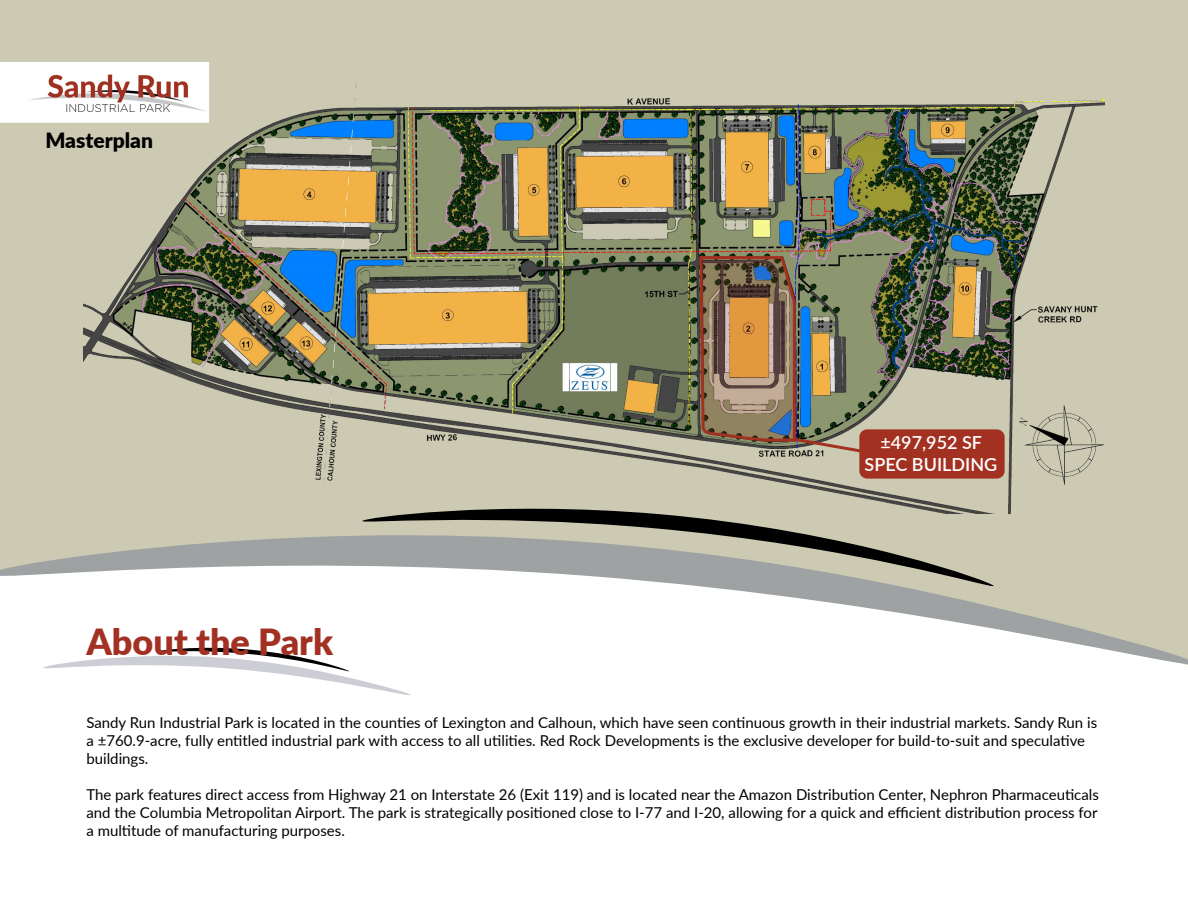
<style>
.page{position:relative;width:1188px;height:918px;background:#fff}
.page>*{position:absolute;margin:0;border:0;box-sizing:border-box;transform-origin:0 0}
.t1{font:900 36px "Lato";color:#a33123}
.t2{font:900 21px "Lato";color:#000}
.t3{font:600 18px/21.6px "Lato";color:#fff;text-align:center}
.t4{font:15px/18px "Lato";color:#000}
</style>
<div class="page">
<div style="left:0;top:0;width:1188px;height:529px;background:#cccab3"></div>
<svg style="left:0;top:529px;width:1188px;height:136px"></svg>
<svg style="left:362px;top:514px;width:632px;height:75px;background:#a8a99f"></svg>
<img style="left:84px;top:83px;width:1020px;height:431px">
<svg style="left:0;top:62px;width:209px;height:61px"></svg>
<svg style="left:43px;top:645px;width:368px;height:50px"></svg>
<svg style="left:698px;top:255px;width:175px;height:201px;background:#8a7e64"></svg>
<div style="left:859px;top:429px;width:146px;height:50px;background:#a33122;border-radius:8px"></div>
<h2 class="t2" style="left:45px;top:124px;width:109px">Masterplan</h2>
<h1 class="t1" style="left:86px;top:615px;width:248px">About the Park</h1>
<p class="t3" style="left:865px;top:431px;width:134px">±497,952 SF<br>SPEC BUILDING</p>
<p class="t4" style="left:86px;top:713px;width:1012px">Sandy Run Industrial Park is located in the counties of Lexington and Calhoun, which have seen continuous growth in their industrial markets. Sandy Run is a ±760.9-acre, fully entitled industrial park with access to all utilities. Red Rock Developments is the exclusive developer for build-to-suit and speculative buildings.</p>
<p class="t4" style="left:86px;top:785px;width:1014px;text-align:justify">The park features direct access from Highway 21 on Interstate 26 (Exit 119) and is located near the Amazon Distribution Center, Nephron Pharmaceuticals and the Columbia Metropolitan Airport. The park is strategically positioned close to I-77 and I-20, allowing for a quick and efficient distribution process for a multitude of manufacturing purposes.</p>
</div>
